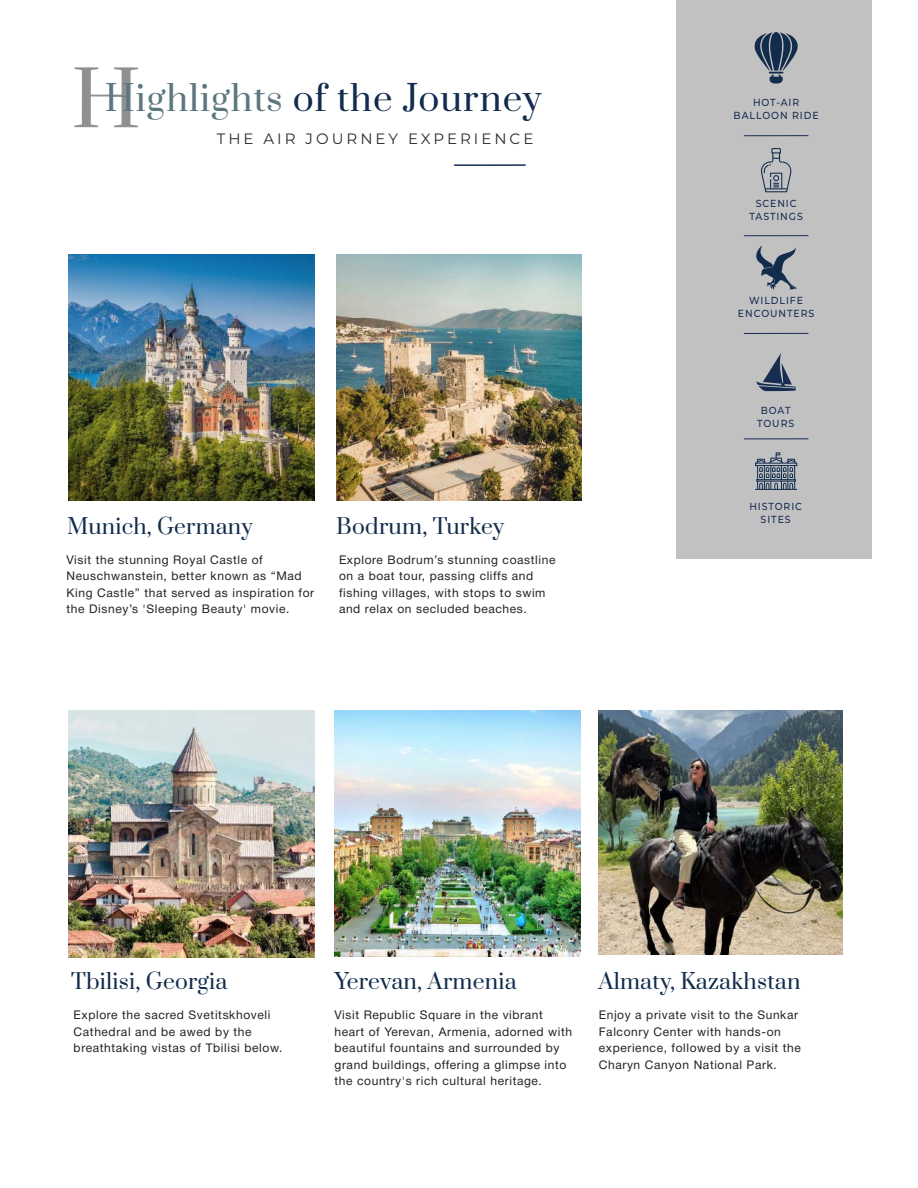
<style>
.page{position:relative;width:918px;height:1188px;background:#fff}
.page>*{position:absolute;margin:0;border:0;box-sizing:border-box;transform-origin:0 0}
.t1{font:34.8px "Prata";letter-spacing:.03em;color:#122b4e}
.t2{font:21.15px "Prata";letter-spacing:.01em;color:#122c4c}
.t3{font:21px "Prata";letter-spacing:.01em;color:#122c4c}
.t4{font:15px "Montserrat";letter-spacing:.2em;color:#302a2b}
.t5{font:12px/16.5px "Helvetica Neue";letter-spacing:.05em;color:#231f20}
.t6{font:500 10.2px/13.2px "Montserrat";letter-spacing:.1em;color:#162c53;text-align:center;scale:.92 1}
.s1{font-size:74.7px;color:#8e9091}
.s2{color:#5d7780}
</style>
<div class="page">
<img style="left:68px;top:710px;width:246px;height:247px">
<img style="left:68px;top:255px;width:246px;height:245px">
<div style="left:677px;top:0;width:195px;height:558px;background:#c1c1c1"></div>
<hr style="left:454px;top:164px;width:72px;height:2px;background:#162c53">
<hr style="left:744px;top:439px;width:64px;height:1px;background:#162c53">
<hr style="left:744px;top:333px;width:64px;height:1px;background:#162c53">
<svg style="left:755px;top:452px;width:42px;height:38px"></svg>
<hr style="left:744px;top:135px;width:64px;height:1px;background:#162c53">
<hr style="left:744px;top:235px;width:64px;height:1px;background:#162c53">
<img style="left:598px;top:710px;width:245px;height:245px">
<img style="left:336px;top:254px;width:246px;height:246px">
<img style="left:335px;top:710px;width:245px;height:246px">
<svg style="left:756px;top:353px;width:40px;height:38px"></svg>
<svg style="left:754px;top:32px;width:44px;height:52px"></svg>
<svg style="left:761px;top:148px;width:31px;height:44px"></svg>
<svg style="left:756px;top:246px;width:41px;height:44px"></svg>
<h1 class="t1" style="left:71px;top:69px;width:472px"><span class="s1">H</span><span class="s2">Highlights</span> of the Journey</h1>
<p class="t4" style="left:217px;top:128px;width:318px">THE AIR JOURNEY EXPERIENCE</p>
<h3 class="t3" style="left:67px;top:508px;width:187px">Munich, Germany</h3>
<h2 class="t2" style="left:336px;top:508px;width:169px">Bodrum, Turkey</h2>
<p class="t5" style="left:67px;top:552px;width:249px">Visit the stunning Royal Castle of Neuschwanstein, better known as “Mad King Castle” that served as inspiration for the Disney’s 'Sleeping Beauty' movie.</p>
<p class="t5" style="left:339px;top:552px;width:218px">Explore Bodrum’s stunning coastline on a boat tour, passing cliffs and fishing villages, with stops to swim and relax on secluded beaches.</p>
<p class="t6" style="left:734px;top:95px;width:94px">HOT-AIR<br>BALLOON RIDE</p>
<p class="t6" style="left:749px;top:196px;width:60px">SCENIC<br>TASTINGS</p>
<p class="t6" style="left:738px;top:294px;width:85px">WILDLIFE<br>ENCOUNTERS</p>
<p class="t6" style="left:757px;top:403px;width:42px">BOAT<br>TOURS</p>
<p class="t6" style="left:749px;top:499px;width:59px">HISTORIC<br>SITES</p>
<h2 class="t2" style="left:71px;top:964px;width:158px">Tbilisi, Georgia</h2>
<h2 class="t2" style="left:335px;top:964px;width:183px">Yerevan, Armenia</h2>
<p class="t5" style="left:74px;top:1007px;width:210px">Explore the sacred Svetitskhoveli<br>Cathedral and be awed by the breathtaking vistas of Tbilisi below.</p>
<p class="t5" style="left:335px;top:1007px;width:239px">Visit Republic Square in the vibrant heart of Yerevan, Armenia, adorned with beautiful fountains and surrounded by grand buildings, offering a glimpse into the country's rich cultural heritage.</p>
<h2 class="t2" style="left:598px;top:963px;width:204px">Almaty, Kazakhstan</h2>
<p class="t5" style="left:599px;top:1007px;width:204px">Enjoy a private visit to the Sunkar<br>Falconry Center with hands-on experience, followed by a visit the<br>Charyn Canyon National Park.</p>
</div>
